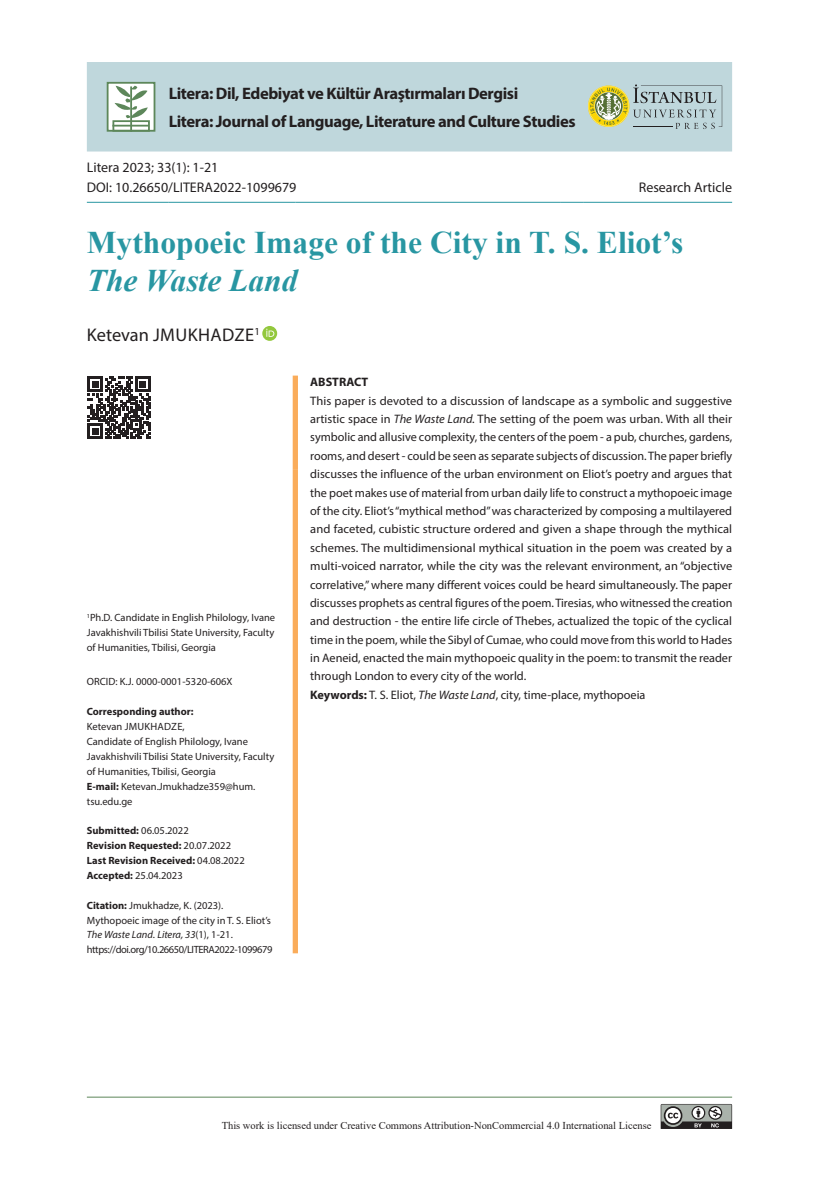
<style>
.page{position:relative;width:819px;height:1191px;background:#fff}
.page>*{position:absolute;margin:0;border:0;box-sizing:border-box;transform-origin:0 0}
.t1{font:700 31.5px "Times New Roman";color:#2896a2}
.t2{font:italic 700 31.5px "Times New Roman";color:#2896a2}
.t3{font:18.38px "Myriad Pro";letter-spacing:.02em;color:#231f20}
.t4{font:700 16.62px/28px "Myriad Pro";letter-spacing:-.025em;color:#231f20}
.t5{font:14px/20.5px "Myriad Pro";color:#231f20}
.t6{font:12.25px/18.4px "Myriad Pro";color:#231f20}
.t7{font:700 12.25px "Myriad Pro";color:#231f20}
.t8{font:10.5px/14.9px "Myriad Pro";color:#231f20}
.t9{font:700 10.5px/14.9px "Myriad Pro";color:#231f20}
.t10{font:10.5px "Times New Roman";color:#231f20}
.s1{font-weight:700}
.s2{font-weight:400}
.s3{font-style:italic}
</style>
<div class="page">
<div style="left:87px;top:62px;width:645px;height:89px;background:#bfd7dc"></div>
<hr style="left:87px;top:202px;width:82px;height:1px;background:#2896a2">
<hr style="left:169px;top:202px;width:126px;height:1px;background:#2896a2">
<hr style="left:295px;top:202px;width:266px;height:1px;background:#2896a2">
<svg style="left:561px;top:202px;width:22px;height:1px"></svg>
<hr style="left:583px;top:202px;width:149px;height:1px;background:#2896a2">
<div style="left:293px;top:375px;width:5px;height:95px;background:#faac5a"></div>
<div style="left:293px;top:470px;width:5px;height:483px;background:#faac5a"></div>
<div style="left:107px;top:82px;width:48px;height:50px;background:#fff;border:2px solid #5d875a"></div>
<div style="left:112px;top:120px;width:38px;height:12px;border:2px solid #5d875a"></div>
<hr style="left:112px;top:125px;width:37px;height:2px;background:#5d875a">
<svg style="left:115px;top:86px;width:33px;height:32px"></svg>
<hr style="left:130px;top:86px;width:2px;height:46px;background:#5d875a">
<svg style="left:588px;top:84px;width:134px;height:45px;background:#b2c0ab"></svg>
<svg style="left:262px;top:326px;width:15px;height:15px"></svg>
<svg style="left:266px;top:329px;width:8px;height:8px"></svg>
<svg style="left:88px;top:377px;width:62px;height:62px"></svg>
<hr style="left:87px;top:1096px;width:645px;height:1px;background:#5d875a">
<svg style="left:660px;top:1104px;width:72px;height:25px;background:#818280"></svg>
<h3 class="t4" style="left:169px;top:79px;width:408px">Litera: Dil, Edebiyat ve Kültür Araştırmaları Dergisi<br>Litera: Journal of Language, Literature and Culture Studies</h3>
<p class="t5" style="left:87px;top:157px;width:211px">Litera 2023; 33(1): 1-21<br>DOI: 10.26650/LITERA2022-1099679</p>
<p class="t5" style="left:638px;top:177px;width:95px">Research Article</p>
<h1 class="t1" style="left:87px;top:220px;width:598px">Mythopoeic Image of the City in T. S. Eliot’s</h1>
<h1 class="t2" style="left:87px;top:259px;width:212px">The Waste Land</h1>
<h2 class="t3" style="left:87px;top:323px;width:174px">Ketevan JMUKHADZE<sup>1</sup></h2>
<p class="t8" style="left:87px;top:610px;width:190px;text-align:justify"><sup>1</sup>Ph.D. Candidate in English Philology, Ivane Javakhishvili Tbilisi State University, Faculty of Humanities, Tbilisi, Georgia</p>
<p class="t8" style="left:87px;top:674px;width:147px">ORCID: K.J. 0000-0001-5320-606X</p>
<p class="t9" style="left:87px;top:704px;width:108px">Corresponding author:</p>
<p class="t8" style="left:87px;top:719px;width:189px">Ketevan JMUKHADZE,<br>Candidate of English Philology, Ivane<br>Javakhishvili Tbilisi State University, Faculty of Humanities, Tbilisi, Georgia<br><span class="s1">E-mail:</span> Ketevan.Jmukhadze359@hum. tsu.edu.ge</p>
<p class="t9" style="left:87px;top:823px;width:159px">Submitted: <span class="s2">06.05.2022<br></span>Revision Requested: <span class="s2">20.07.2022<br></span>Last Revision Received: <span class="s2">04.08.2022<br></span>Accepted: <span class="s2">25.04.2023</span></p>
<p class="t8" style="left:87px;top:897px;width:187px"><span class="s1">Citation:</span> Jmukhadze, K. (2023).<br>Mythopoeic image of the city in T. S. Eliot’s <span class="s3">The Waste Land</span>. <span class="s3">Litera, 33</span>(1), 1-21. https://doi.org/10.26650/LITERA2022-1099679</p>
<p class="t7" style="left:310px;top:374px;width:60px">ABSTRACT</p>
<p class="t6" style="left:310px;top:391px;width:423px">This paper is devoted to a discussion of landscape as a symbolic and suggestive artistic space in <span class="s3">The Waste Land.</span> The setting of the poem was urban. With all their symbolic and allusive complexity, the centers of the poem - a pub, churches, gardens, rooms, and desert - could be seen as separate subjects of discussion. The paper briefly discusses the influence of the urban environment on Eliot’s poetry and argues that the poet makes use of material from urban daily life to construct a mythopoeic image of the city. Eliot’s “mythical method” was characterized by composing a multilayered and faceted, cubistic structure ordered and given a shape through the mythical schemes. The multidimensional mythical situation in the poem was created by a multi-voiced narrator, while the city was the relevant environment, an “objective correlative,” where many different voices could be heard simultaneously. The paper discusses prophets as central figures of the poem. Tiresias, who witnessed the creation and destruction - the entire life circle of Thebes, actualized the topic of the cyclical time in the poem, while the Sibyl of Cumae, who could move from this world to Hades in Aeneid, enacted the main mythopoeic quality in the poem: to transmit the reader through London to every city of the world.<br><span class="s1">Keywords:</span> T. S. Eliot, <span class="s3">The Waste Land</span>, city, time-place, mythopoeia</p>
<p class="t10" style="left:222px;top:1118px;width:431px">This work is licensed under Creative Commons Attribution-NonCommercial 4.0 International License</p>
</div>
